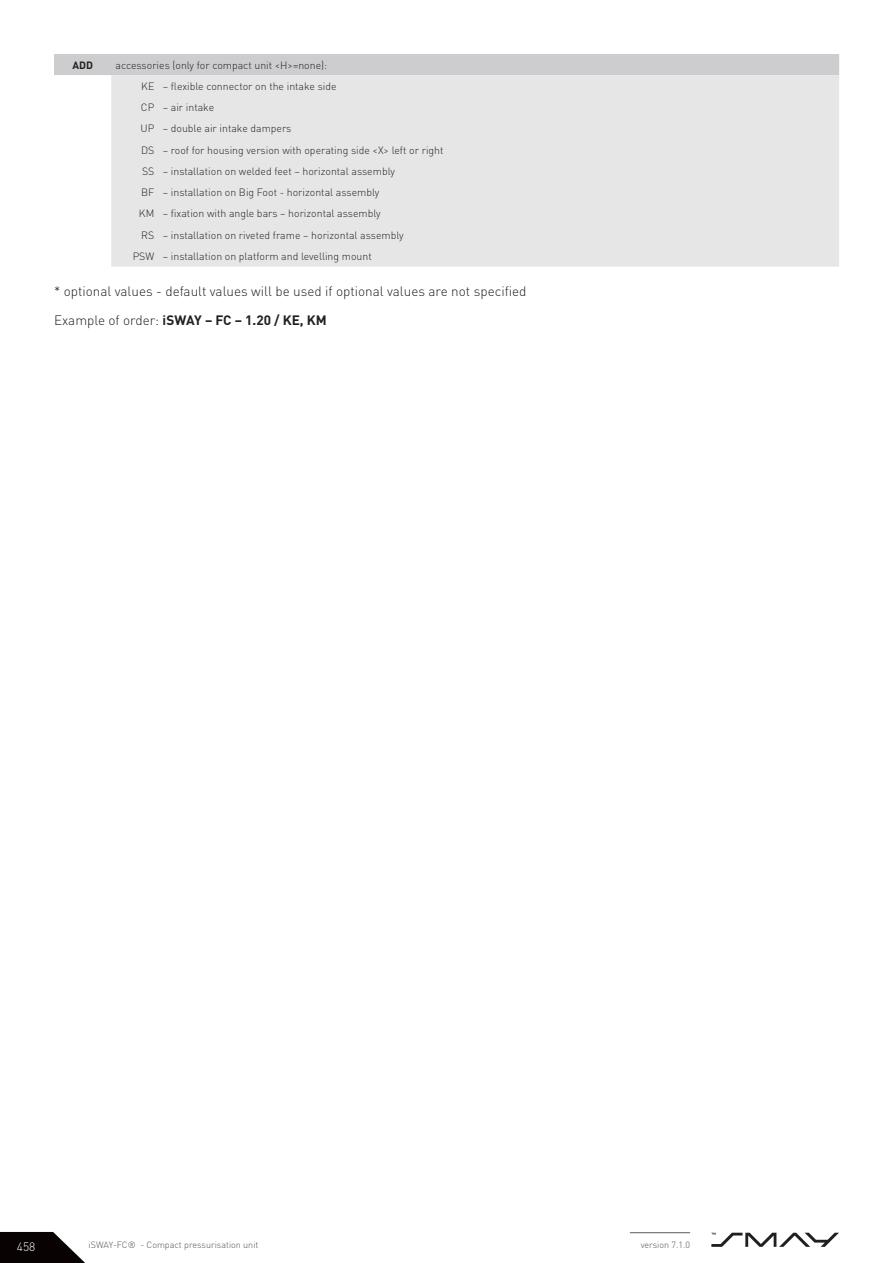
<style>
.page{position:relative;width:893px;height:1263px;background:#fff}
.page>*{position:absolute;margin:0;border:0;box-sizing:border-box;transform-origin:0 0}
._10_-_txt{font:300 13.5px "DIN Pro";color:#231f20}
._10_-_txt-2{font:700 13.5px "DIN Pro";color:#231f20}
.t1{font:300 12px "DIN Pro";color:#fff}
.tresc_light_czarn-le{font:300 10.5px "DIN Pro";color:#231f20}
.tresc_light_czarn-pr{font:300 10.5px "DIN Pro";color:#231f20}
.tresc_bold_czarny{font:700 10.5px "DIN Pro";color:#231f20}
.t2{font:300 9px "DIN Pro";color:#515251}
.s1{font-weight:300}
</style>
<div class="page">
<svg style="left:0;top:1232px;width:85px;height:31px"></svg>
<hr style="left:630px;top:1232px;width:60px;height:1px;background:#6c6d70">
<svg style="left:711px;top:1233px;width:128px;height:14px"></svg>
<div style="left:54px;top:54px;width:785px;height:21px;background:#cdcdcf"></div>
<div style="left:111px;top:75px;width:728px;height:192px;background:#e7e6e7"></div>
<p class="tresc_bold_czarny" style="left:72px;top:58px;width:22px">ADD</p>
<p class="tresc_light_czarn-le" style="left:116px;top:58px;width:213px">accessories (only for compact unit &lt;H&gt;=none):</p>
<p class="tresc_light_czarn-pr" style="left:141px;top:79px;width:15px">KE</p>
<p class="tresc_light_czarn-le" style="left:163px;top:79px;width:175px">– flexible connector on the intake side</p>
<p class="tresc_light_czarn-pr" style="left:141px;top:100px;width:15px">CP</p>
<p class="tresc_light_czarn-le" style="left:163px;top:100px;width:53px">– air intake</p>
<p class="tresc_light_czarn-pr" style="left:140px;top:121px;width:15px">UP</p>
<p class="tresc_light_czarn-le" style="left:163px;top:121px;width:130px">– double air intake dampers</p>
<p class="tresc_light_czarn-pr" style="left:141px;top:143px;width:15px">DS</p>
<p class="tresc_light_czarn-le" style="left:163px;top:143px;width:282px">– roof for housing version with operating side &lt;X&gt; left or right</p>
<p class="tresc_light_czarn-pr" style="left:142px;top:164px;width:14px">SS</p>
<p class="tresc_light_czarn-le" style="left:163px;top:164px;width:234px">– installation on welded feet – horizontal assembly</p>
<p class="tresc_light_czarn-pr" style="left:141px;top:185px;width:15px">BF</p>
<p class="tresc_light_czarn-le" style="left:163px;top:185px;width:218px">– installation on Big Foot - horizontal assembly</p>
<p class="tresc_light_czarn-pr" style="left:139px;top:207px;width:17px">KM</p>
<p class="tresc_light_czarn-le" style="left:163px;top:207px;width:219px">– fixation with angle bars – horizontal assembly</p>
<p class="tresc_light_czarn-pr" style="left:141px;top:228px;width:15px">RS</p>
<p class="tresc_light_czarn-le" style="left:163px;top:228px;width:242px">– installation on riveted frame – horizontal assembly</p>
<p class="tresc_light_czarn-pr" style="left:133px;top:249px;width:23px">PSW</p>
<p class="tresc_light_czarn-le" style="left:163px;top:249px;width:210px">– installation on platform and levelling mount</p>
<p class="_10_-_txt" style="left:54px;top:282px;width:474px">* optional values - default values will be used if optional values are not specified</p>
<p class="_10_-_txt-2" style="left:54px;top:310px;width:274px"><span class="s1">Example of order:</span> iSWAY – FC – 1.20 / KE, KM</p>
<p class="t1" style="left:17px;top:1238px;width:20px">458</p>
<p class="t2" style="left:89px;top:1239px;width:171px">iSWAY-FC® - Compact pressurisation unit</p>
<p class="t2" style="left:641px;top:1239px;width:51px">version 7.1.0</p>
</div>
